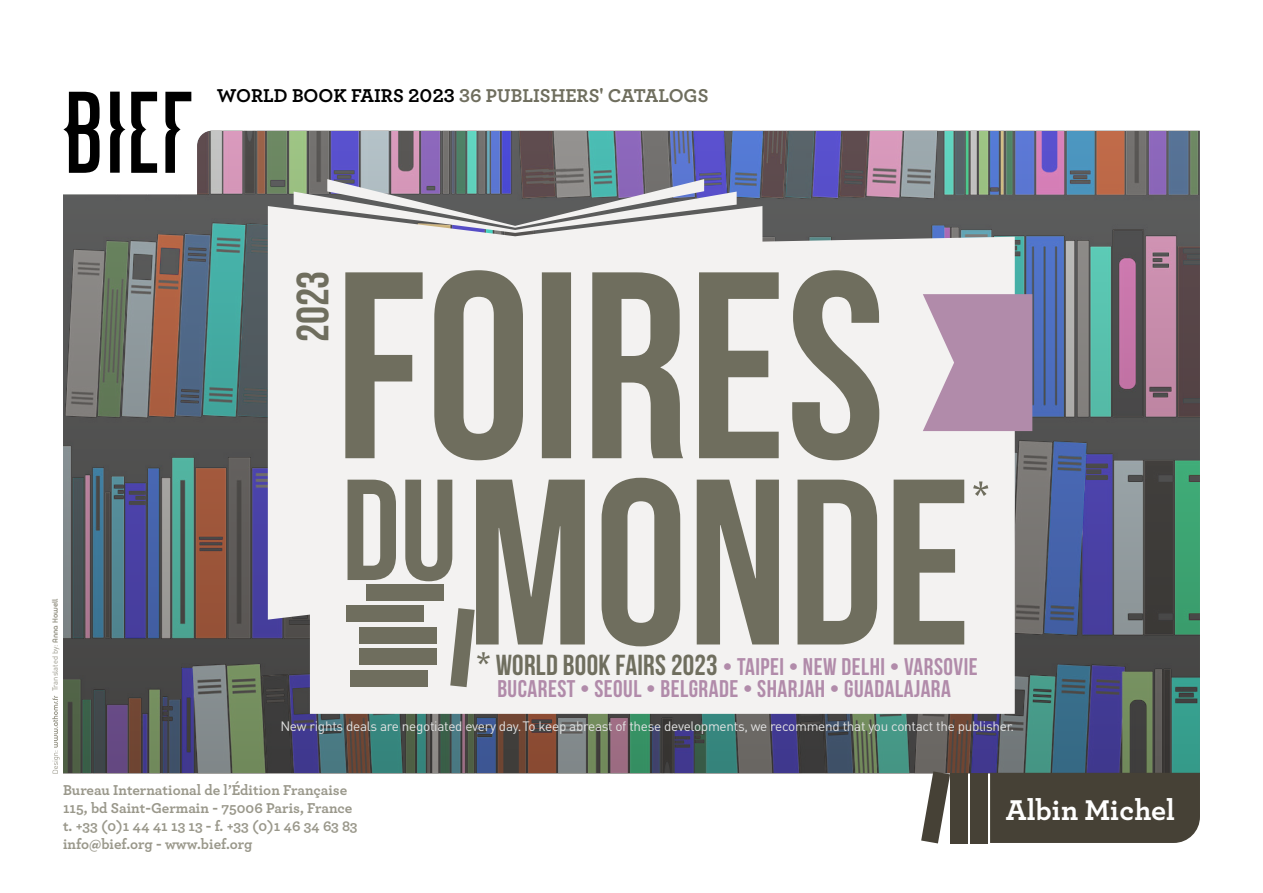
<style>
.page{position:relative;width:1263px;height:893px;background:#fff}
.page>*{position:absolute;margin:0;border:0;box-sizing:border-box;transform-origin:0 0}
.t1{font:45.3px "Bebas Neue";color:#6f6e5e}
.t2{font:700 30px "Archer";color:#fff}
.t3{font:24.15px/22px "Bebas Neue";letter-spacing:.02em;color:#b18baa;text-align:center}
.t4{font:700 19.5px "Archer";color:#6f6e5e}
.t5{font:700 15px/18px "Archer";color:#9a988b}
.t6{font:13.5px "DIN Pro";letter-spacing:-.02em;color:#e3e3e3}
.t7{font:7.5px "DIN Pro";color:#9a988b}
.s1{color:#000}
.s2{font-family:"Chalet New York Nineteen Seventy"}
.s3{font-size:32.55px;color:#6f6e5e}
.s4{font-size:28.95px;color:#6f6e5e}
</style>
<div class="page">
<img style="left:63px;top:131px;width:1137px;height:642px">
<svg style="left:165px;top:92px;width:26px;height:81px"></svg>
<svg style="left:110px;top:92px;width:47px;height:81px"></svg>
<svg style="left:63px;top:92px;width:37px;height:81px"></svg>
<svg style="left:52px;top:696px;width:8px;height:77px"></svg>
<svg style="left:268px;top:179px;width:747px;height:535px;fill:#f3f2f1"></svg>
<svg style="left:347px;top:480px;width:105px;height:101px"></svg>
<svg style="left:476px;top:478px;width:488px;height:168px;fill:#6f6e5e"></svg>
<svg style="left:345px;top:270px;width:534px;height:190px;fill:#6f6e5e"></svg>
<div style="left:346px;top:605px;width:78px;height:17px;background:#6f6e5e"></div>
<div style="left:366px;top:584px;width:78px;height:16px;background:#6f6e5e"></div>
<div style="left:359px;top:627px;width:78px;height:16px;background:#6f6e5e"></div>
<div style="left:359px;top:649px;width:78px;height:16px;background:#6f6e5e"></div>
<div style="left:350px;top:671px;width:78px;height:16px;background:#6f6e5e"></div>
<svg style="left:450px;top:608px;width:25px;height:79px"></svg>
<svg style="left:973px;top:481px;width:15px;height:15px"></svg>
<svg style="left:923px;top:294px;width:109px;height:137px;background:#ba99b4"></svg>
<div style="left:970px;top:773px;width:17px;height:70px;background:#464136"></div>
<div style="left:951px;top:773px;width:17px;height:70px;background:#464136"></div>
<svg style="left:921px;top:771px;width:29px;height:72px"></svg>
<div style="left:990px;top:773px;width:210px;height:70px;background:#464136"></div>
<h3 class="t4" style="left:217px;top:80px;width:493px"><span class="s1">WORLD BOOK FAIRS 2023</span> 36 PUBLISHERS' CATALOGS</h3>
<p class="t7" style="left:50px;top:691px;width:94px;rotate:-90deg">Translated by: <span class="s2">Anna Howell</span></p>
<h1 class="t1" style="left:288px;top:342px;width:73px;rotate:-90deg">2023</h1>
<h3 class="t3" style="left:477px;top:656px;width:502px"><span class="s3">*</span> <span class="s4">WORLD BOOK FAIRS 2023</span> • TAIPEI • NEW DELHI • VARSOVIE<br>BUCAREST • SEOUL • BELGRADE • SHARJAH • GUADALAJARA</h3>
<p class="t6" style="left:280px;top:717px;width:735px">New rights deals are negotiated every day.To keep abreast of these developments, we recommend that you contact the publisher.</p>
<p class="t5" style="left:63px;top:780px;width:296px">Bureau International de l’Édition Française 115, bd Saint-Germain - 75006 Paris, France t. +33 (0)1 44 41 13 13 - f. +33 (0)1 46 34 63 83 info@bief.org - www.bief.org</p>
<h2 class="t2" style="left:1006px;top:786px;width:170px">Albin Michel</h2>
</div>
